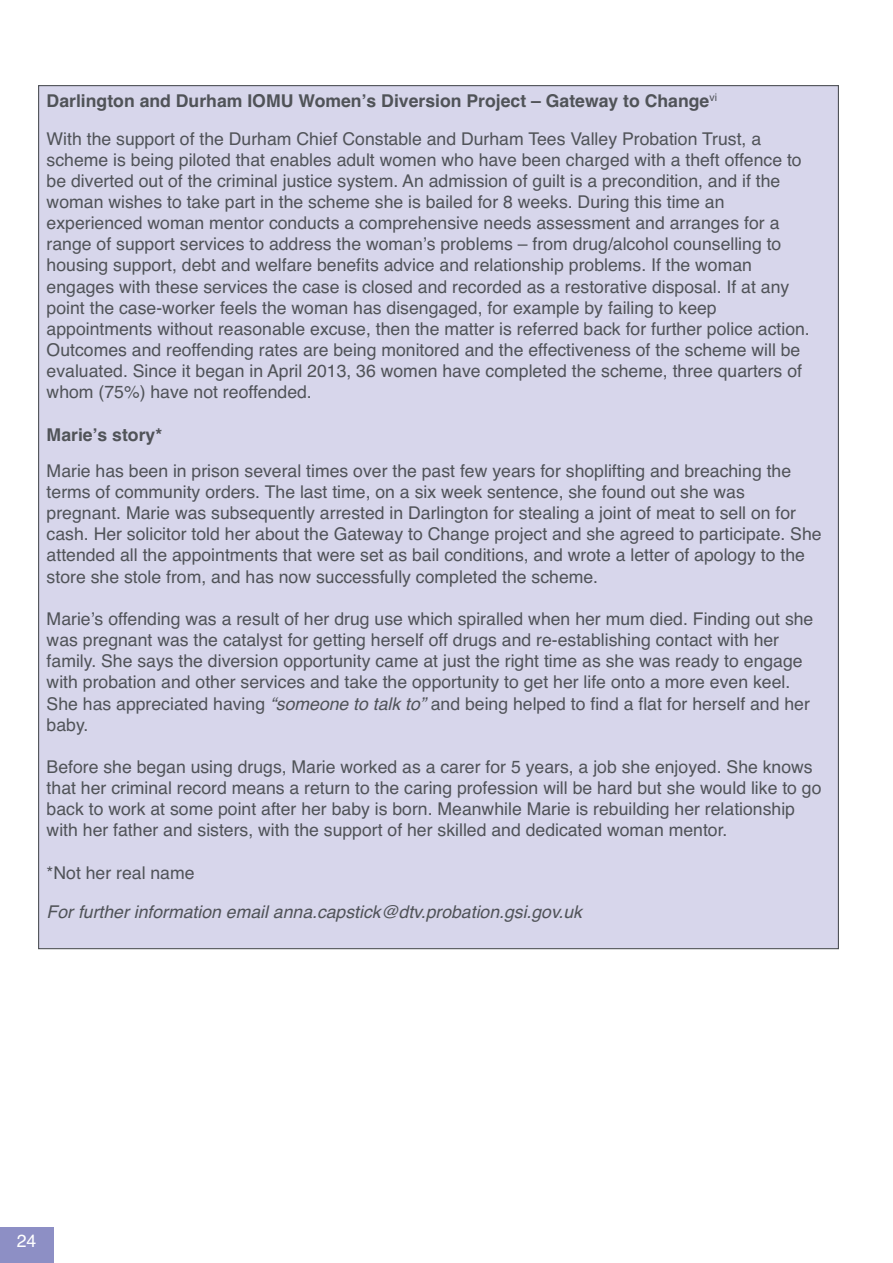
<style>
.page{position:relative;width:893px;height:1263px;background:#fff}
.page>*{position:absolute;margin:0;border:0;box-sizing:border-box;transform-origin:0 0}
.t1{font:17.7px/21.1px "Helvetica";color:#505358}
.t2{font:italic 17.7px "Helvetica";color:#505358}
.t3{font:700 17.7px "Helvetica";color:#505358}
.t4{font:17.7px "Helvetica";color:#fff}
.s1{font-weight:700}
.s2{font-style:italic}
</style>
<div class="page">
<div style="left:0;top:1227px;width:54px;height:36px;background:#8d8fc5"></div>
<div style="left:39px;top:86px;width:799px;height:862px;background:#d7d6eb"></div>
<p class="t1" style="left:47px;top:82px;width:716px;line-height:37.7px"><span class="s1">Darlington and Durham IOMU Women’s Diversion Project – Gateway to Change</span><sup>vi<br></sup>With the support of the Durham Chief Constable and Durham Tees Valley Probation Trust, a</p>
<p class="t1" style="left:47px;top:149px;width:765px">scheme is being piloted that enables adult women who have been charged with a theft offence to be diverted out of the criminal justice system. An admission of guilt is a precondition, and if the woman wishes to take part in the scheme she is bailed for 8 weeks. During this time an experienced woman mentor conducts a comprehensive needs assessment and arranges for a range of support services to address the woman’s problems – from drug/alcohol counselling to housing support, debt and welfare benefits advice and relationship problems. If the woman engages with these services the case is closed and recorded as a restorative disposal. If at any point the case-worker feels the woman has disengaged, for example by failing to keep appointments without reasonable excuse, then the matter is referred back for further police action.<br>Outcomes and reoffending rates are being monitored and the effectiveness of the scheme will be evaluated. Since it began in April 2013, 36 women have completed the scheme, three quarters of whom (75%) have not reoffended.</p>
<p class="t3" style="left:47px;top:424px;width:117px">Marie’s story*</p>
<p class="t1" style="left:47px;top:460px;width:776px">Marie has been in prison several times over the past few years for shoplifting and breaching the terms of community orders. The last time, on a six week sentence, she found out she was pregnant. Marie was subsequently arrested in Darlington for stealing a joint of meat to sell on for cash. Her solicitor told her about the Gateway to Change project and she agreed to participate. She attended all the appointments that were set as bail conditions, and wrote a letter of apology to the store she stole from, and has now successfully completed the scheme.</p>
<p class="t1" style="left:47px;top:608px;width:768px">Marie’s offending was a result of her drug use which spiralled when her mum died. Finding out she was pregnant was the catalyst for getting herself off drugs and re-establishing contact with her family. She says the diversion opportunity came at just the right time as she was ready to engage with probation and other services and take the opportunity to get her life onto a more even keel.<br>She has appreciated having <span class="s2">“someone to talk to”</span> and being helped to find a flat for herself and her baby.</p>
<p class="t1" style="left:47px;top:756px;width:776px">Before she began using drugs, Marie worked as a carer for 5 years, a job she enjoyed. She knows that her criminal record means a return to the caring profession will be hard but she would like to go back to work at some point after her baby is born. Meanwhile Marie is rebuilding her relationship with her father and sisters, with the support of her skilled and dedicated woman mentor.</p>
<p class="t1" style="left:47px;top:862px;width:149px">*Not her real name</p>
<p class="t2" style="left:47px;top:901px;width:537px">For further information email anna.capstick@dtv.probation.gsi.gov.uk</p>
<p class="t4" style="left:17px;top:1230px;width:21px">24</p>
</div>
